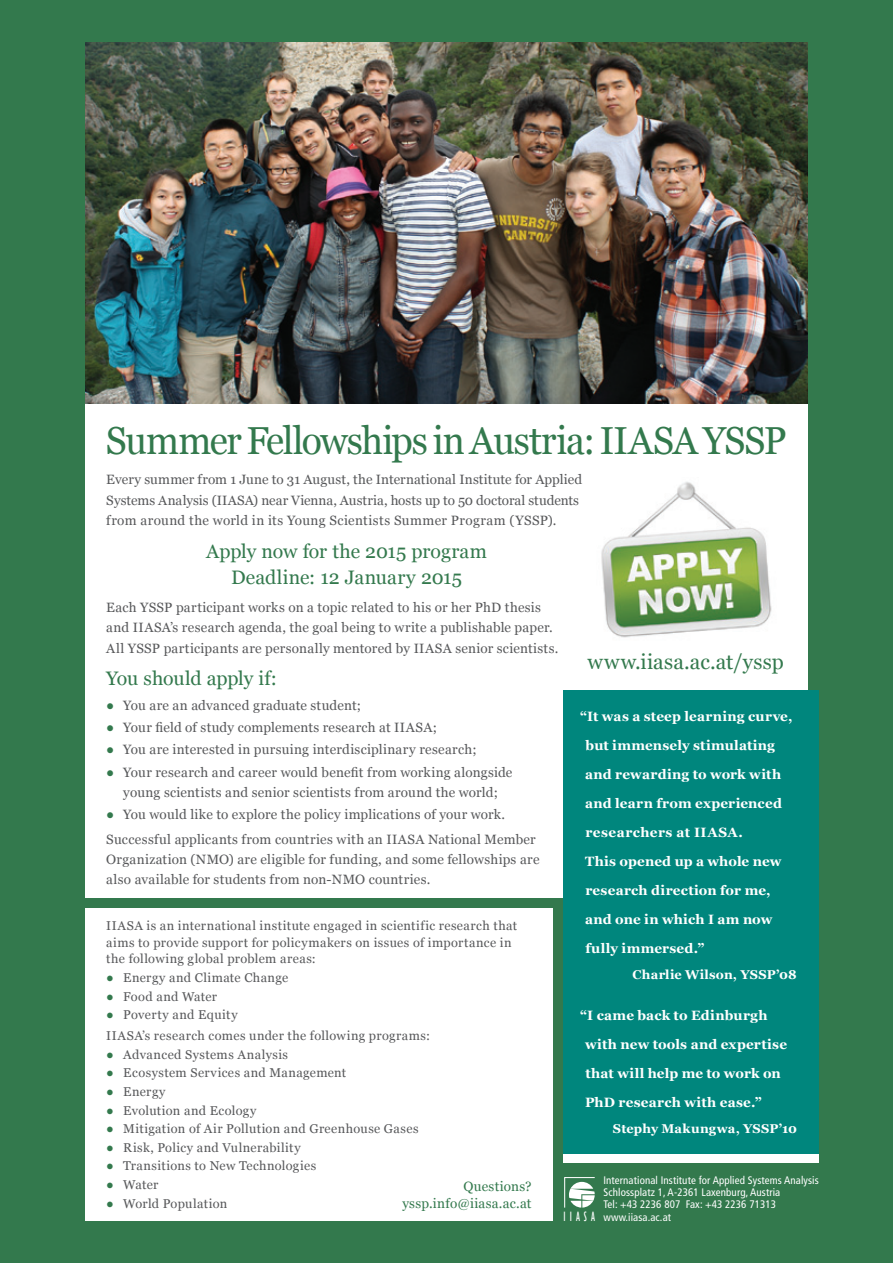
<style>
.page{position:relative;width:893px;height:1263px;background:#33794d}
.page>*{position:absolute;margin:0;border:0;box-sizing:border-box;transform-origin:0 0}
.t1{font:39px "Georgia";letter-spacing:-.03em;color:#33794d;scale:.96 1}
.t2{font:21px "Georgia";letter-spacing:.01em;color:#33794d}
.t3{font:19.5px/26.2px "Georgia";letter-spacing:-.005em;color:#33794d;text-align:center}
.t4{font:13.5px/20.2px "Georgia";letter-spacing:.015em;color:#57585a}
.t5{font:700 13.5px/29px "Georgia";letter-spacing:.015em;color:#fff}
.t6{font:13.5px/16.5px "Georgia";letter-spacing:.02em;color:#33794d;text-align:right}
.t7{font:12.75px/16.5px "Georgia";letter-spacing:.03em;color:#57585a}
.t8{font:700 12.75px "Georgia";letter-spacing:.01em;color:#fff}
.t9{font:condensed 10.95px "Frutiger LT Std";letter-spacing:.01em;color:#fff}
.s1{color:#33794d}
.s2{font-family:"Gill Sans";font-size:13.95px}
</style>
<div class="page">
<div style="left:85px;top:43px;width:723px;height:855px;background:#fff"></div>
<svg style="left:564px;top:1177px;width:31px;height:31px"></svg>
<div style="left:85px;top:908px;width:468px;height:312px;background:#fff"></div>
<img style="left:85px;top:43px;width:723px;height:361px">
<div style="left:563px;top:691px;width:256px;height:463px;background:#00867d"></div>
<img style="left:601px;top:482px;width:171px;height:156px">
<div style="left:563px;top:1154px;width:256px;height:9px;background:#fff"></div>
<h1 class="t1" style="left:106px;top:417px;width:711px">Summer Fellowships in Austria: IIASA YSSP</h1>
<p class="t4" style="left:106px;top:470px;width:477px">Every summer from 1 June to 31 August, the International Institute for Applied<br>Systems Analysis (IIASA) near Vienna, Austria, hosts up to 50 doctoral students from around the world in its Young Scientists Summer Program (YSSP).</p>
<h3 class="t3" style="left:206px;top:538px;width:282px">Apply now for the 2015 program<br>Deadline: 12 January 2015</h3>
<p class="t4" style="left:106px;top:598px;width:454px">Each YSSP participant works on a topic related to his or her PhD thesis and IIASA’s research agenda, the goal being to write a publishable paper.<br>All YSSP participants are personally mentored by IIASA senior scientists.</p>
<h3 class="t3" style="left:106px;top:666px;width:172px">You should apply if:</h3>
<p class="t4" style="left:106px;top:695px;width:256px"><span class="s1">●</span> You are an advanced graduate student;</p>
<p class="t4" style="left:106px;top:718px;width:332px"><span class="s1">●</span> Your field of study complements research at IIASA;</p>
<p class="t4" style="left:106px;top:740px;width:372px"><span class="s1">●</span> You are interested in pursuing interdisciplinary research;</p>
<p class="t4" style="left:106px;top:762px;width:408px;text-align:center"><span class="s1">●</span> Your research and career would benefit from working alongside young scientists and senior scientists from around the world;</p>
<p class="t4" style="left:106px;top:803px;width:431px;line-height:24.5px"><span class="s1">●</span> You would like to explore the policy implications of your work.<br>Successful applicants from countries with an IIASA National Member</p>
<p class="t4" style="left:106px;top:850px;width:435px">Organization (NMO) are eligible for funding, and some fellowships are also available for students from non-NMO countries.</p>
<h2 class="t2" style="left:587px;top:649px;width:198px">www.iiasa.ac.at/yssp</h2>
<p class="t5" style="left:585px;top:702px;width:209px;text-indent:-5px">“It was a steep learning curve, but immensely stimulating and rewarding to work with and learn from experienced researchers at IIASA.<br>This opened up a whole new research direction for me, and one in which I am now fully immersed.”</p>
<p class="t8" style="left:632px;top:966px;width:166px">Charlie Wilson, YSSP’08</p>
<p class="t5" style="left:585px;top:1001px;width:204px;text-indent:-5px">“I came back to Edinburgh with new tools and expertise that will help me to work on<br>PhD research with ease.”</p>
<p class="t8" style="left:613px;top:1120px;width:186px">Stephy Makungwa, YSSP’10</p>
<p class="t7" style="left:106px;top:918px;width:412px">IIASA is an international institute engaged in scientific research that aims to provide support for policymakers on issues of importance in the following global problem areas:</p>
<p class="t7" style="left:106px;top:970px;width:183px"><span class="s1">●</span> Energy and Climate Change</p>
<p class="t7" style="left:106px;top:988px;width:112px"><span class="s1">●</span> Food and Water</p>
<p class="t7" style="left:106px;top:1005px;width:325px;line-height:20.7px"><span class="s1">●</span> Poverty and Equity<br>IIASA’s research comes under the following programs:</p>
<p class="t7" style="left:106px;top:1046px;width:183px"><span class="s1">●</span> Advanced Systems Analysis</p>
<p class="t7" style="left:106px;top:1065px;width:242px"><span class="s1">●</span> Ecosystem Services and Management</p>
<p class="t7" style="left:106px;top:1083px;width:61px"><span class="s1">●</span> Energy</p>
<p class="t7" style="left:106px;top:1102px;width:152px"><span class="s1">●</span> Evolution and Ecology</p>
<p class="t7" style="left:106px;top:1121px;width:314px"><span class="s1">●</span> Mitigation of Air Pollution and Greenhouse Gases</p>
<p class="t7" style="left:106px;top:1139px;width:196px"><span class="s1">●</span> Risk, Policy and Vulnerability</p>
<p class="t7" style="left:106px;top:1158px;width:211px"><span class="s1">●</span> Transitions to New Technologies</p>
<p class="t7" style="left:106px;top:1177px;width:54px"><span class="s1">●</span> Water</p>
<p class="t7" style="left:106px;top:1195px;width:122px"><span class="s1">●</span> World Population</p>
<p class="t9" style="left:603px;top:1174px;width:217px">International Institute for Applied Systems Analysis</p>
<p class="t9" style="left:603px;top:1186px;width:178px">Schlossplatz 1, A-2361 Laxenburg, Austria</p>
<p class="t9" style="left:603px;top:1198px;width:174px">Tel: +43 2236 807 Fax: +43 2236 71313</p>
<p class="t9" style="left:564px;top:1210px;width:109px"><span class="s2">I I A S A</span> www.iiasa.ac.at</p>
<p class="t6" style="left:402px;top:1178px;width:131px">Questions? yssp.info@iiasa.ac.at</p>
</div>
